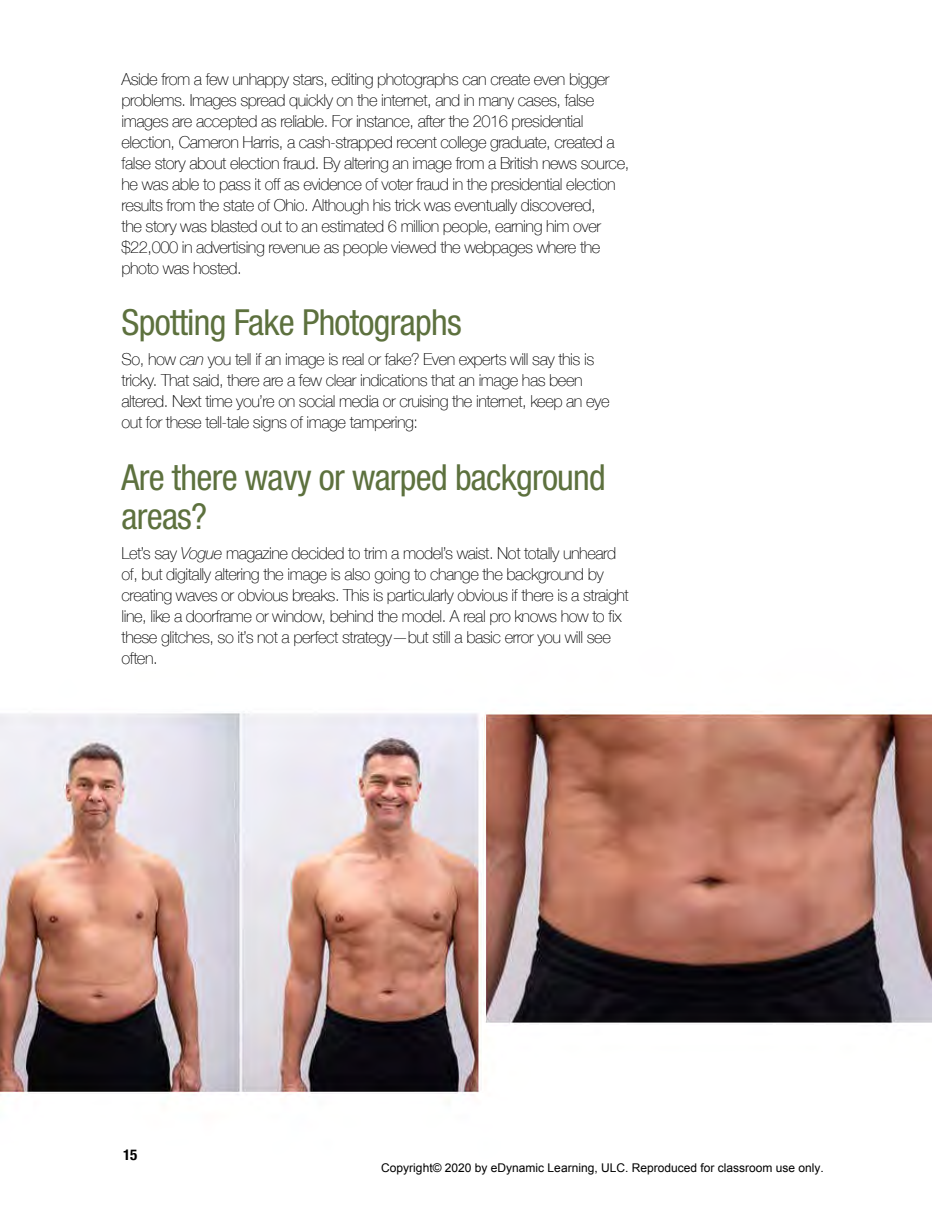
<style>
.page{position:relative;width:932px;height:1215px;background:#fff}
.page>*{position:absolute;margin:0;border:0;box-sizing:border-box;transform-origin:0 0}
.t1{font:condensed 36px/39px "Helvetica Neue";letter-spacing:-.02em;color:#5d713e}
.t2{font:100 16.5px/21px "Helvetica Neue";letter-spacing:-.03em;color:#000}
.t3{font:700 condensed 15px "Helvetica Neue";color:#000}
.t4{font:12px "Arial";color:#000}
.s1{font-style:italic}
</style>
<div class="page">
<img style="left:0;top:713px;width:932px;height:383px">
<p class="t2" style="left:122px;top:68px;width:509px">Aside from a few unhappy stars, editing photographs can create even bigger problems. Images spread quickly on the internet, and in many cases, false images are accepted as reliable. For instance, after the 2016 presidential election, Cameron Harris, a cash-strapped recent college graduate, created a false story about election fraud. By altering an image from a British news source, he was able to pass it off as evidence of voter fraud in the presidential election results from the state of Ohio. Although his trick was eventually discovered,<br>the story was blasted out to an estimated 6 million people, earning him over $22,000 in advertising revenue as people viewed the webpages where the photo was hosted.</p>
<h1 class="t1" style="left:122px;top:303px;width:342px">Spotting Fake Photographs</h1>
<p class="t2" style="left:122px;top:348px;width:489px">So, how <span class="s1">can</span> you tell if an image is real or fake? Even experts will say this is tricky. That said, there are a few clear indications that an image has been altered. Next time you’re on social media or cruising the internet, keep an eye out for these tell-tale signs of image tampering:</p>
<h1 class="t1" style="left:122px;top:457px;width:486px">Are there wavy or warped background areas?</h1>
<p class="t2" style="left:122px;top:542px;width:509px">Let’s say <span class="s1">Vogue</span> magazine decided to trim a model’s waist. Not totally unheard of, but digitally altering the image is also going to change the background by creating waves or obvious breaks. This is particularly obvious if there is a straight line, like a doorframe or window, behind the model. A real pro knows how to fix these glitches, so it’s not a perfect strategy—but still a basic error you will see often.</p>
<p class="t3" style="left:123px;top:1143px;width:16px">15</p>
<p class="t4" style="left:381px;top:1160px;width:444px">Copyright© 2020 by eDynamic Learning, ULC. Reproduced for classroom use only.</p>
</div>
